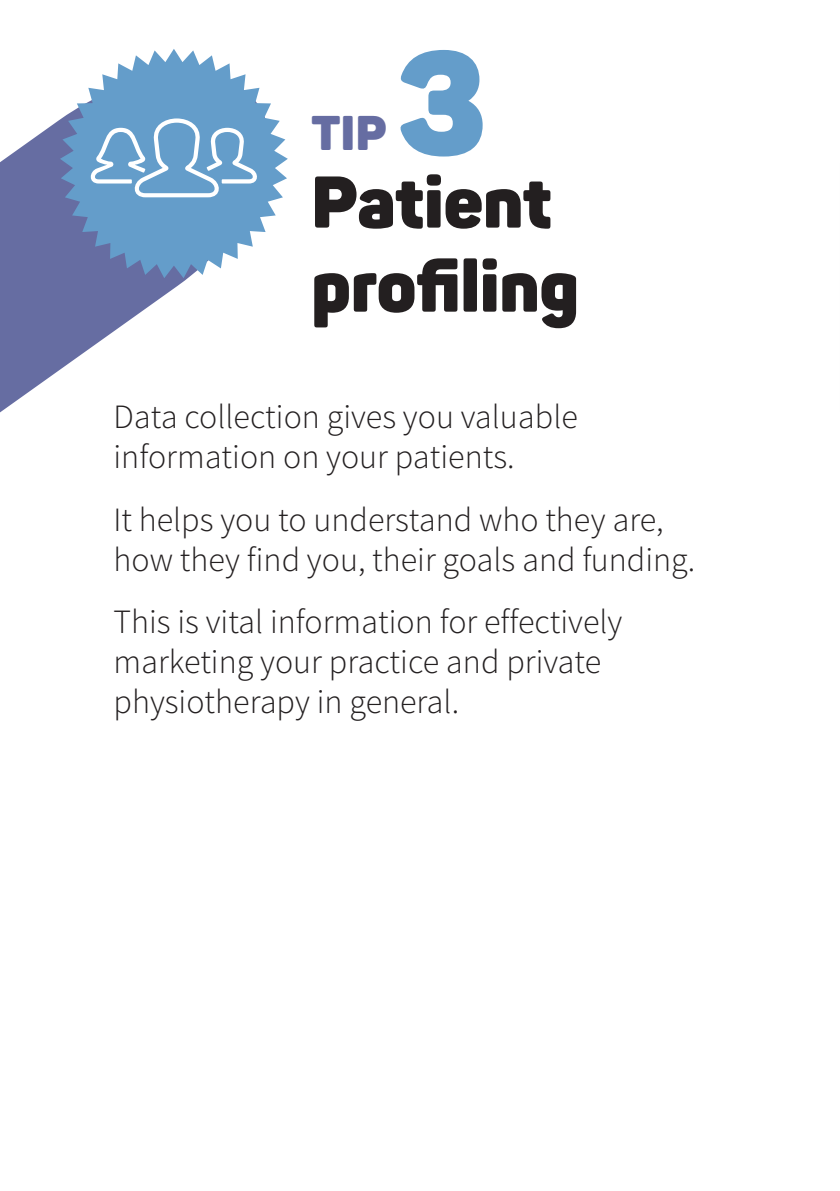
<style>
.page{position:relative;width:840px;height:1191px;background:#fff}
.page>*{position:absolute;margin:0;border:0;box-sizing:border-box;transform-origin:0 0}
.t1{font:900 144px "Panton";color:#649dca}
.t2{font:900 72px/84px "Panton";color:#231f20}
.t3{font:900 48px "Panton";color:#666da2}
.t4{font:300 34px/40px "Source Sans Pro";color:#231f20}
.s1{color:#fff}
</style>
<div class="page">
<svg style="left:0;top:119px;width:188px;height:294px;fill:#666da2"></svg>
<svg style="left:60px;top:49px;width:228px;height:229px;fill:#649dca"></svg>
<h1 class="t1" style="left:396px;top:10px;width:92px">3</h1>
<h3 class="t3" style="left:82px;top:102px;width:306px"><span class="s1">▼</span> TIP</h3>
<h2 class="t2" style="left:311px;top:159px;width:269px">Patient profiling</h2>
<p class="t4" style="left:113px;top:397px;width:465px">Data collection gives you valuable information on your patients.</p>
<p class="t4" style="left:113px;top:500px;width:583px">It helps you to understand who they are, how they find you, their goals and funding.</p>
<p class="t4" style="left:113px;top:602px;width:510px">This is vital information for effectively marketing your practice and private physiotherapy in general.</p>
</div>
